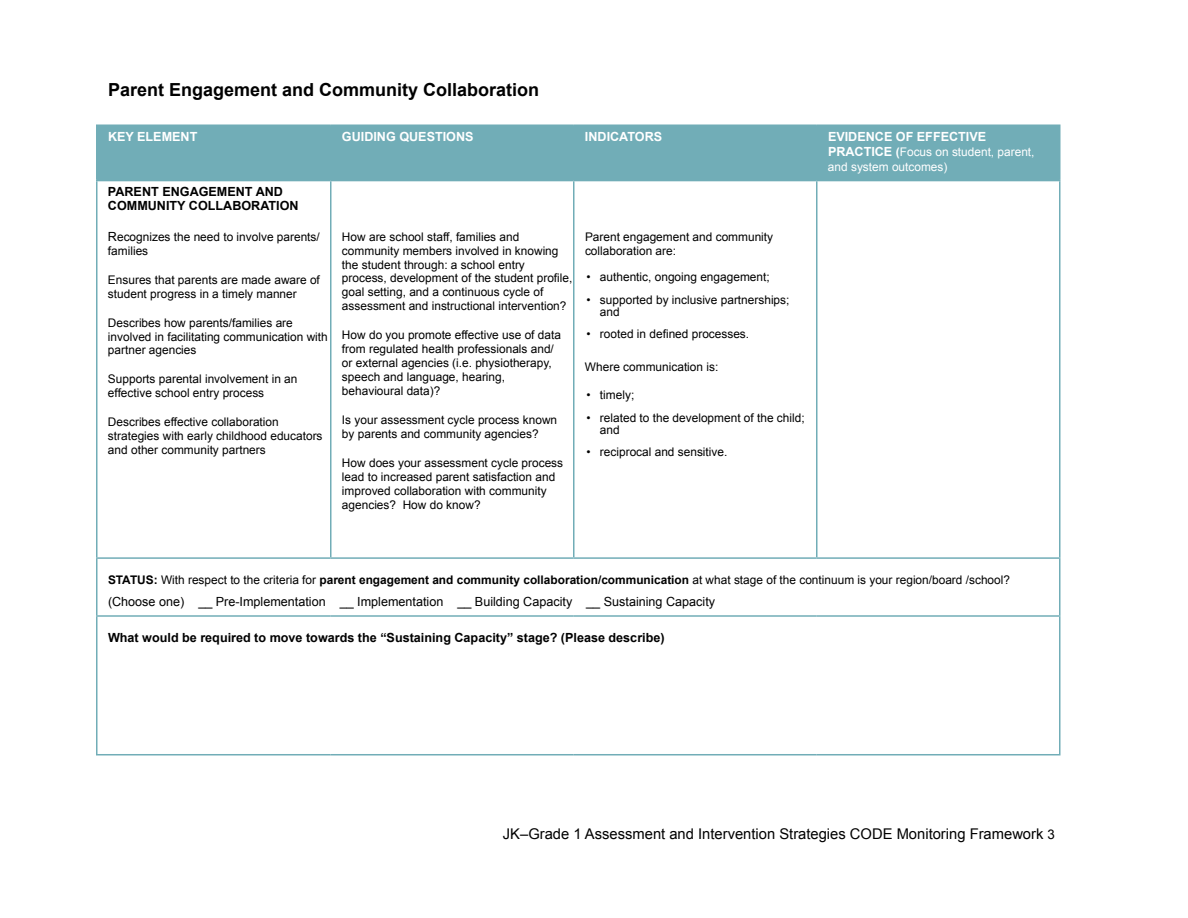
<style>
.page{position:relative;width:1188px;height:918px;background:#fff}
.page>*{position:absolute;margin:0;border:0;box-sizing:border-box;transform-origin:0 0}
.t1{font:700 18px "Arial";color:#000}
.t2{font:14.7px "Arial";color:#000}
.t3{font:700 12.6px/14.1px "Arial";color:#000}
.t4{font:12.6px "Arial";color:#000}
.t5{font:700 12.6px "Arial";color:#fff}
.t6{font:11.85px/14.1px "Arial";color:#000}
.t7{font:11.85px/14.4px "Arial";color:#fff}
.s1{font-weight:700;font-size:12.6px}
.s2{font-weight:700}
.s3{font-size:12.6px}
.s4{font-size:13.35px}
</style>
<div class="page">
<div style="left:98px;top:126px;width:961px;height:54px;background:#71adb7"></div>
<hr style="left:96px;top:617px;width:2px;height:137px;background:#71adb7">
<hr style="left:96px;top:754px;width:235px;height:1px;background:#71adb7">
<hr style="left:331px;top:754px;width:243px;height:1px;background:#71adb7">
<hr style="left:574px;top:754px;width:243px;height:1px;background:#71adb7">
<hr style="left:817px;top:754px;width:243px;height:1px;background:#71adb7">
<hr style="left:96px;top:615px;width:235px;height:2px;background:#71adb7">
<hr style="left:331px;top:615px;width:243px;height:2px;background:#71adb7">
<hr style="left:574px;top:615px;width:243px;height:2px;background:#71adb7">
<hr style="left:817px;top:615px;width:243px;height:2px;background:#71adb7">
<hr style="left:96px;top:559px;width:2px;height:56px;background:#71adb7">
<hr style="left:96px;top:557px;width:235px;height:2px;background:#71adb7">
<hr style="left:816px;top:181px;width:2px;height:376px;background:#71adb7">
<hr style="left:1059px;top:181px;width:1px;height:376px;background:#71adb7">
<hr style="left:817px;top:180px;width:243px;height:1px;background:#71adb7">
<hr style="left:573px;top:181px;width:1px;height:376px;background:#71adb7">
<hr style="left:574px;top:180px;width:243px;height:1px;background:#71adb7">
<hr style="left:330px;top:181px;width:2px;height:376px;background:#71adb7">
<hr style="left:331px;top:180px;width:243px;height:1px;background:#71adb7">
<hr style="left:96px;top:181px;width:2px;height:376px;background:#71adb7">
<hr style="left:96px;top:180px;width:235px;height:1px;background:#71adb7">
<hr style="left:816px;top:126px;width:2px;height:54px;background:#71adb7">
<hr style="left:1059px;top:126px;width:1px;height:54px;background:#71adb7">
<hr style="left:817px;top:124px;width:243px;height:2px;background:#71adb7">
<hr style="left:573px;top:126px;width:1px;height:54px;background:#71adb7">
<hr style="left:574px;top:124px;width:243px;height:2px;background:#71adb7">
<hr style="left:330px;top:126px;width:2px;height:54px;background:#71adb7">
<hr style="left:331px;top:124px;width:243px;height:2px;background:#71adb7">
<hr style="left:96px;top:126px;width:2px;height:54px;background:#71adb7">
<hr style="left:96px;top:124px;width:235px;height:2px;background:#71adb7">
<hr style="left:331px;top:557px;width:243px;height:2px;background:#71adb7">
<hr style="left:574px;top:557px;width:243px;height:2px;background:#71adb7">
<hr style="left:817px;top:557px;width:243px;height:2px;background:#71adb7">
<hr style="left:1059px;top:617px;width:1px;height:137px;background:#71adb7">
<hr style="left:1059px;top:559px;width:1px;height:56px;background:#71adb7">
<h1 class="t1" style="left:108px;top:78px;width:433px">Parent Engagement and Community Collaboration</h1>
<p class="t5" style="left:108px;top:128px;width:91px">KEY ELEMENT</p>
<p class="t5" style="left:342px;top:128px;width:133px">GUIDING QUESTIONS</p>
<p class="t5" style="left:585px;top:128px;width:79px">INDICATORS</p>
<p class="t5" style="left:828px;top:128px;width:160px">EVIDENCE OF EFFECTIVE</p>
<p class="t7" style="left:828px;top:145px;width:208px"><span class="s1">PRACTICE</span> <span class="s2">(</span>Focus on student, parent, and system outcomes)</p>
<p class="t3" style="left:108px;top:185px;width:192px">PARENT ENGAGEMENT AND<br>COMMUNITY COLLABORATION</p>
<p class="t6" style="left:108px;top:230px;width:213px"><span class="s3">R</span>ecognizes the need to involve parents/ families</p>
<p class="t6" style="left:108px;top:273px;width:213px">Ensures that parents are made aware of student progress in a timely manner</p>
<p class="t6" style="left:108px;top:316px;width:221px;line-height:13.6px">Describes how parents/families are involved in facilitating communication with partner agencies</p>
<p class="t6" style="left:108px;top:372px;width:191px">Supports parental involvement in an effective school entry process</p>
<p class="t6" style="left:108px;top:415px;width:216px">Describes effective collaboration strategies with early childhood educators and other community partners</p>
<p class="t6" style="left:585px;top:230px;width:190px;line-height:13.4px">Parent engagement and community collaboration are:</p>
<p class="t6" style="left:587px;top:270px;width:185px">• authentic, ongoing engagement;</p>
<p class="t6" style="left:600px;top:294px;width:191px;line-height:11.9px;text-indent:-13px">• supported by inclusive partnerships; and</p>
<p class="t6" style="left:587px;top:327px;width:164px">• rooted in defined processes.</p>
<p class="t6" style="left:585px;top:360px;width:135px">Where communication is:</p>
<p class="t6" style="left:586px;top:388px;width:49px">• timely;</p>
<p class="t6" style="left:600px;top:412px;width:206px;line-height:11.9px;text-indent:-13px">• related to the development of the child; and</p>
<p class="t6" style="left:586px;top:445px;width:142px">• reciprocal and sensitive.</p>
<p class="t6" style="left:342px;top:230px;width:232px;line-height:13.6px">How are school staff, families and community members involved in knowing the student through: a school entry process, development of the student profile, goal setting, and a continuous cycle of assessment and instructional intervention?</p>
<p class="t6" style="left:342px;top:328px;width:221px">How do you promote effective use of data from regulated health professionals and/ or external agencies (i.e. physiotherapy, speech and language, hearing, behavioural data)?</p>
<p class="t6" style="left:342px;top:413px;width:217px">Is your assessment cycle process known by parents and community agencies?</p>
<p class="t6" style="left:342px;top:456px;width:223px">How does your assessment cycle process lead to increased parent satisfaction and improved collaboration with community agencies? How do know?</p>
<p class="t6" style="left:108px;top:573px;width:904px"><span class="s2">STATUS:</span> With respect to the criteria for <span class="s2">parent engagement and community collaboration/communication</span> at what stage of the continuum is your region/board /school?</p>
<p class="t4" style="left:108px;top:593px;width:609px">(Choose one) __ Pre-Implementation __ Implementation __ Building Capacity __ Sustaining Capacity</p>
<p class="t3" style="left:108px;top:631px;width:558px">What would be required to move towards the “Sustaining Capacity” stage? (Please describe)</p>
<p class="t2" style="left:503px;top:824px;width:554px">JK–Grade 1 Assessment and Intervention Strategies CODE Monitoring Framework <span class="s4">3</span></p>
</div>
